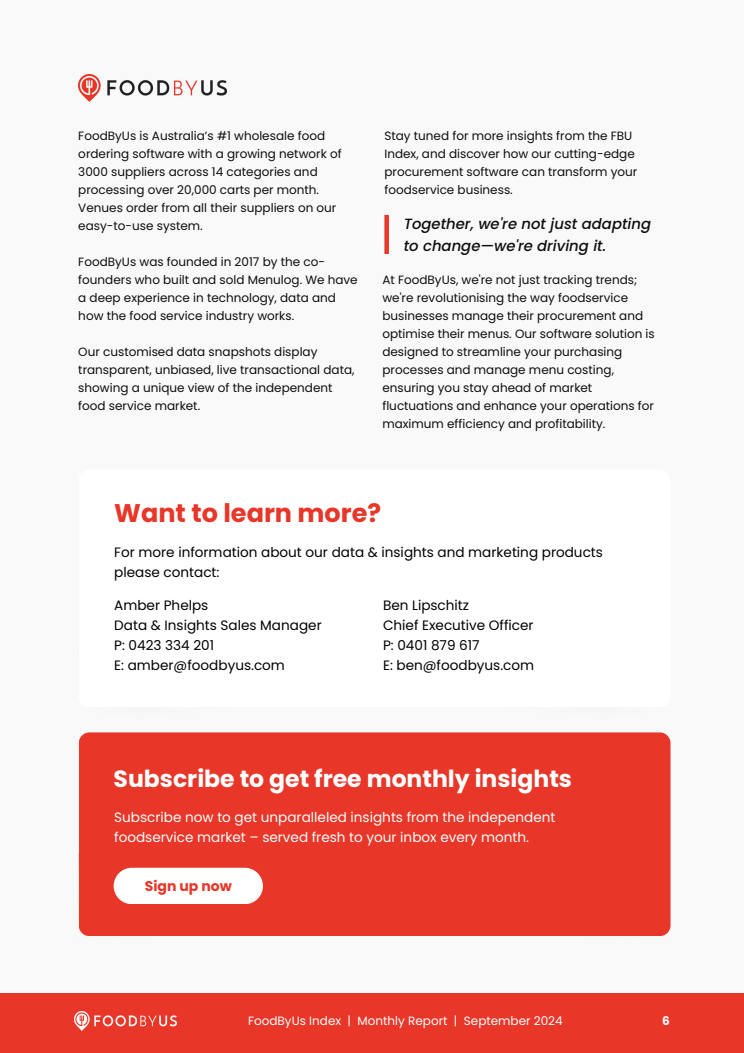
<style>
.page{position:relative;width:744px;height:1053px;background:#fff}
.page>*{position:absolute;margin:0;border:0;box-sizing:border-box;transform-origin:0 0}
.t1{font:700 25.52px "Poppins";color:#e83628}
.t2{font:700 23.52px "Poppins";color:#fff}
.t3{font:italic 500 14.8px/21.9px "Poppins";color:#0d0d0f}
.t4{font:700 14px "Poppins";color:#e83628}
.t5{font:13.6px/20.1px "Poppins";color:#000}
.t6{font:13.6px/20.1px "Poppins";color:#fff}
.t7{font:12px/18px "Poppins";color:#0d0d0f}
.t8{font:12px "Poppins";color:#fff}
.t9{font:700 12px "Poppins";color:#fff}
</style>
<div class="page">
<div style="left:0;top:0;width:744px;height:1052px;background:#f9f9f9"></div>
<img style="left:78px;top:74px;width:149px;height:27px">
<div style="left:384px;top:215px;width:5px;height:39px;background:#e83628"></div>
<div style="left:79px;top:732px;width:591px;height:204px;background:#e83628"></div>
<div style="left:0;top:993px;width:744px;height:59px;background:#e83628"></div>
<img style="left:74px;top:1011px;width:103px;height:19px">
<svg style="left:114px;top:867px;width:149px;height:37px"></svg>
<p class="t7" style="left:78px;top:127px;width:265px">FoodByUs is Australia’s #1 wholesale food ordering software with a growing network of 3000 suppliers across 14 categories and processing over 20,000 carts per month.<br>Venues order from all their suppliers on our easy-to-use system.</p>
<p class="t7" style="left:78px;top:253px;width:281px">FoodByUs was founded in 2017 by the co&shy;founders who built and sold Menulog. We have a deep experience in technology, data and how the food service industry works.</p>
<p class="t7" style="left:78px;top:343px;width:278px">Our customised data snapshots display transparent, unbiased, live transactional data, showing a unique view of the independent food service market.</p>
<p class="t7" style="left:384px;top:127px;width:254px">Stay tuned for more insights from the FBU Index, and discover how our cutting-edge procurement software can transform your foodservice business.</p>
<p class="t3" style="left:404px;top:212px;width:249px">Together, we're not just adapting to change—we're driving it.</p>
<p class="t7" style="left:382px;top:271px;width:274px">At FoodByUs, we're not just tracking trends; we're revolutionising the way foodservice businesses manage their procurement and optimise their menus. Our software solution is designed to streamline your purchasing processes and manage menu costing, ensuring you stay ahead of market fluctuations and enhance your operations for maximum efficiency and profitability.</p>
<h1 class="t1" style="left:114px;top:498px;width:268px">Want to learn more?</h1>
<p class="t5" style="left:114px;top:542px;width:490px">For more information about our data &amp; insights and marketing products please contact:</p>
<p class="t5" style="left:114px;top:594px;width:209px">Amber Phelps<br>Data &amp; Insights Sales Manager<br>P: 0423 334 201<br>E: amber@foodbyus.com</p>
<p class="t5" style="left:383px;top:594px;width:153px">Ben Lipschitz<br>Chief Executive Officer<br>P: 0401 879 617<br>E: ben@foodbyus.com</p>
<h2 class="t2" style="left:114px;top:765px;width:460px">Subscribe to get free monthly insights</h2>
<p class="t6" style="left:114px;top:807px;width:443px">Subscribe now to get unparalleled insights from the independent foodservice market – served fresh to your inbox every month.</p>
<p class="t4" style="left:145px;top:877px;width:89px">Sign up now</p>
<p class="t8" style="left:248px;top:1014px;width:316px">FoodByUs Index | Monthly Report | September 2024</p>
<p class="t9" style="left:662px;top:1013px;width:9px">6</p>
</div>
